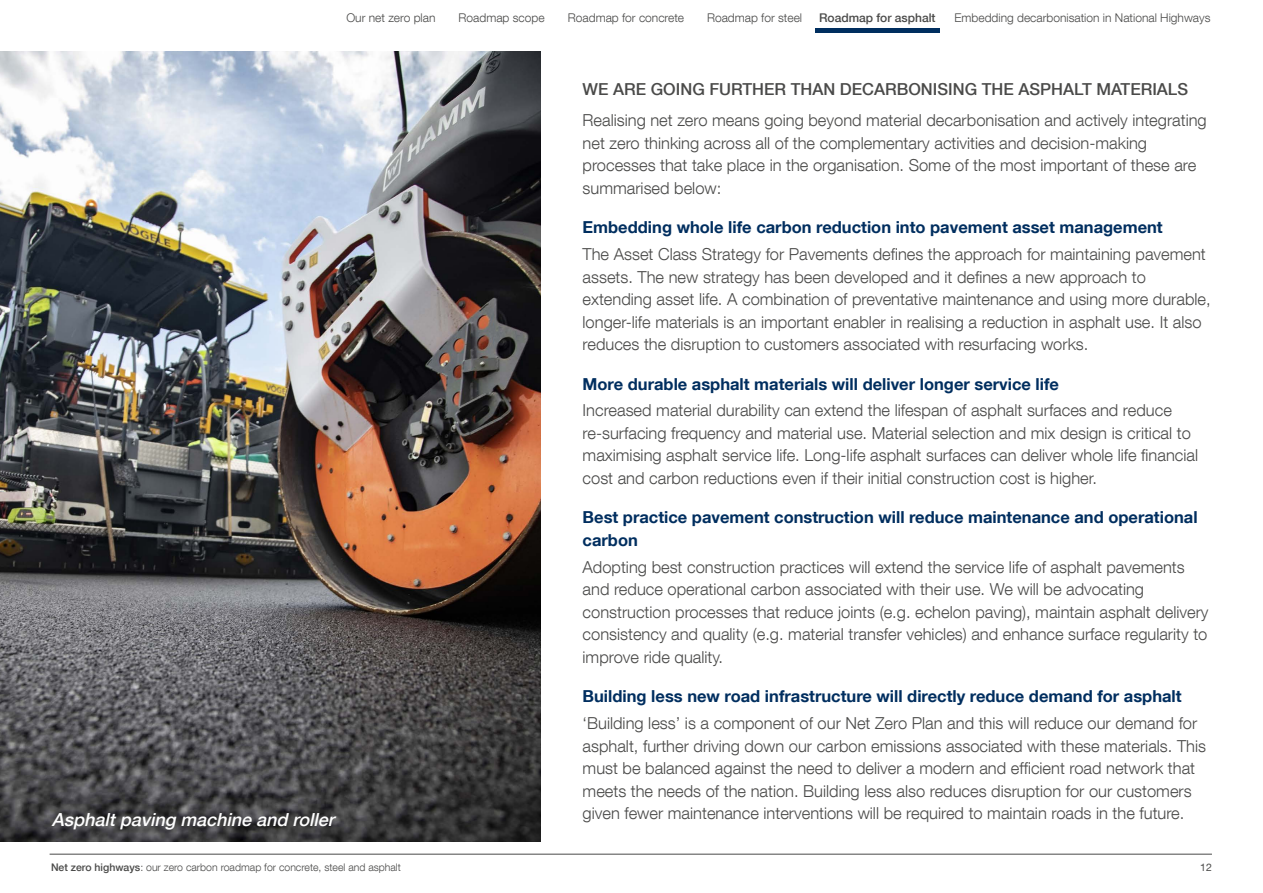
<style>
.page{position:relative;width:1263px;height:893px;background:#fff}
.page>*{position:absolute;margin:0;border:0;box-sizing:border-box;transform-origin:0 0}
.t1{font:italic 500 18px "Helvetica Neue LT Com";color:#fff}
.t2{font:300 16.5px/22.5px "Helvetica Neue LT Com";color:#4a4a49}
.t3{font:700 16.5px/22.5px "Helvetica Neue LT Com";color:#002e5f}
.t4{font:500 16.5px "Helvetica Neue LT Com";color:#4a4a49}
.t5{font:300 12px "Helvetica Neue LT Com";color:#4a4a49}
.t6{font:500 12px "Helvetica Neue LT Com";color:#4a4a49}
.t7{font:300 10.5px "Helvetica Neue LT Com";color:#4a4a49}
.t8{font:10.5px "Helvetica Neue LT Com";color:#4a4a49}
.s1{font-weight:500}
</style>
<div class="page">
<hr style="left:50px;top:854px;width:1162px;height:1px;background:#4a4a49">
<img style="left:0;top:51px;width:540px;height:791px">
<hr style="left:816px;top:29px;width:124px;height:4px;background:#002e5f">
<p class="t5" style="left:346px;top:11px;width:91px">Our net zero plan</p>
<p class="t5" style="left:459px;top:11px;width:88px">Roadmap scope</p>
<p class="t5" style="left:568px;top:11px;width:118px">Roadmap for concrete</p>
<p class="t5" style="left:707px;top:11px;width:97px">Roadmap for steel</p>
<p class="t6" style="left:819px;top:11px;width:118px">Roadmap for asphalt</p>
<p class="t5" style="left:954px;top:11px;width:258px">Embedding decarbonisation in National Highways</p>
<p class="t1" style="left:52px;top:809px;width:288px">Asphaltpaving machine and roller</p>
<p class="t4" style="left:583px;top:80px;width:607px">WE ARE GOING FURTHER THAN DECARBONISING THE ASPHALT MATERIALS</p>
<p class="t2" style="left:583px;top:109px;width:626px">Realising net zero means going beyond material decarbonisation and actively integrating net zero thinking across all of the complementary activities and decision-making processes that take place in the organisation. Some of the most important of these are summarised below:</p>
<p class="t3" style="left:583px;top:216px;width:582px">Embedding whole life carbon reduction into pavement asset management</p>
<p class="t2" style="left:583px;top:243px;width:630px">The Asset Class Strategy for Pavements defines the approach for maintaining pavement assets. The new strategy has been developed and it defines a new approach to extending asset life. A combination of preventative maintenance and using more durable, longer-life materials is an important enabler in realising a reduction in asphalt use. It also reduces the disruption to customers associated with resurfacing works.</p>
<p class="t3" style="left:583px;top:372px;width:478px">More durable asphalt materials will deliver longer service life</p>
<p class="t2" style="left:583px;top:399px;width:617px">Increased material durability can extend the lifespan of asphalt surfaces and reduce re-surfacing frequency and material use. Material selection and mix design is critical to maximising asphalt service life. Long-life asphalt surfaces can deliver whole life financial cost and carbon reductions even if their initial construction cost is higher.</p>
<p class="t3" style="left:583px;top:506px;width:616px">Best practice pavement construction will reduce maintenance and operational carbon</p>
<p class="t2" style="left:583px;top:555px;width:627px">Adopting best construction practices will extend the service life of asphalt pavements and reduce operational carbon associated with their use. We will be advocating construction processes that reduce joints (e.g. echelon paving), maintain asphalt delivery consistency and quality (e.g. material transfer vehicles) and enhance surface regularity to improve ride quality.</p>
<p class="t3" style="left:583px;top:685px;width:601px">Building less new road infrastructure will directly reduce demand for asphalt</p>
<p class="t2" style="left:583px;top:711px;width:625px">‘Building less’ is a component of our Net Zero Plan and this will reduce our demand for asphalt, further driving down our carbon emissions associated with these materials. This must be balanced against the need to deliver a modern and efficient road network that meets the needs of the nation. Building less also reduces disruption for our customers given fewer maintenance interventions will be required to maintain roads in the future.</p>
<p class="t7" style="left:51px;top:860px;width:351px"><span class="s1">Net zero highways</span>: our zero carbon roadmap for concrete, steel and asphalt</p>
<p class="t8" style="left:1200px;top:860px;width:13px">12</p>
</div>
